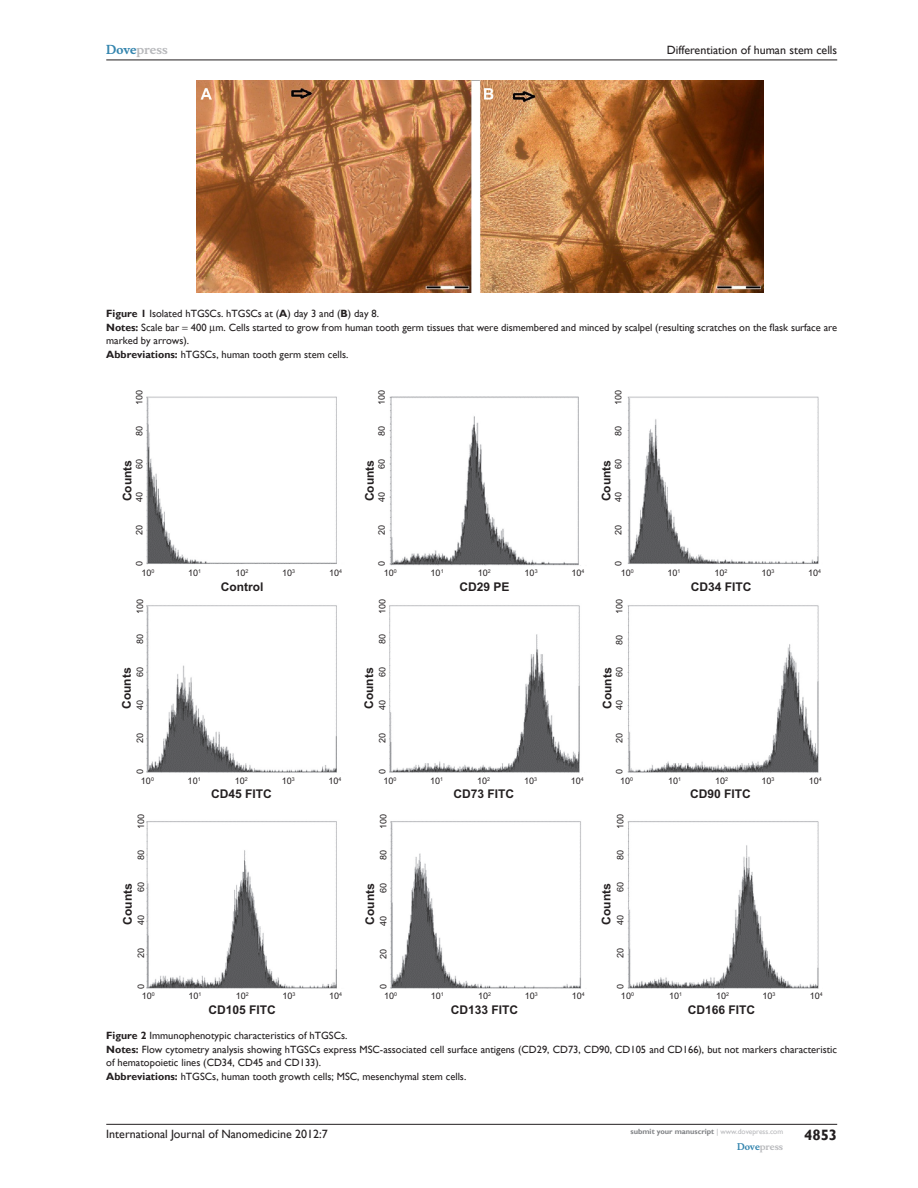
<style>
.page{position:relative;width:918px;height:1188px;background:#fff}
.page>*{position:absolute;margin:0;border:0;box-sizing:border-box;transform-origin:0 0}
.t1{font:700 15px "Gill Sans";color:#231f20}
.t2{font:700 12px "Arial";color:#231f20}
.t3{font:12px "Gill Sans";color:#231f20}
.t4{font:700 12px "Musee";color:#b8b9bc}
.FC{font:10.5px/13.5px "Gill Sans";color:#231f20}
.TSNRI{font:10.5px/13.5px "Gill Sans";letter-spacing:-.005em;color:#231f20}
.t5{font:9px "Arial";color:#231f20}
.t6{font:700 9px "Musee";color:#b8b9bc}
.t7{font:700 7.5px "Gill Sans";color:#808285}
.s1{color:#3485ae}
.s2{font-weight:700}
.s3{font-weight:400;color:#b8b9bc}
</style>
<div class="page">
<img style="left:197px;top:81px;width:566px;height:211px">
<img style="left:147px;top:397px;width:672px;height:591px">
<hr style="left:106px;top:1124px;width:731px;height:1px;background:#231f20">
<hr style="left:106px;top:60px;width:731px;height:1px;background:#231f20">
<p class="t4" style="left:106px;top:43px;width:63px"><span class="s1">Dove</span>press</p>
<p class="t3" style="left:667px;top:43px;width:172px">Differentiation of human stem cells</p>
<p class="FC" style="left:106px;top:307px;width:274px"><span class="s2">Figure 1</span> Isolated hTGSCs. hTGSCs at (<span class="s2">A</span>) day 3 and (<span class="s2">B</span>) day 8.</p>
<p class="TSNRI" style="left:106px;top:321px;width:732px"><span class="s2">Notes:</span> Scale bar 400 m. Cells started to grow from human tooth germ tissues that were dismembered and minced by scalpel (resulting scratches on the flask surface are marked by arrows).</p>
<p class="FC" style="left:106px;top:348px;width:244px"><span class="s2">Abbreviations:</span> hTGSCs, human tooth germ stem cells.</p>
<p class="t5" style="left:134px;top:405px;width:17px;rotate:-90deg">100</p>
<p class="t5" style="left:376px;top:405px;width:17px;rotate:-90deg">100</p>
<p class="t5" style="left:613px;top:405px;width:17px;rotate:-90deg">100</p>
<p class="t5" style="left:134px;top:436px;width:12px;rotate:-90deg">80</p>
<p class="t5" style="left:376px;top:436px;width:12px;rotate:-90deg">80</p>
<p class="t5" style="left:613px;top:436px;width:12px;rotate:-90deg">80</p>
<p class="t5" style="left:134px;top:469px;width:12px;rotate:-90deg">60</p>
<p class="t2" style="left:120px;top:501px;width:43px;rotate:-90deg">Counts</p>
<p class="t5" style="left:134px;top:502px;width:12px;rotate:-90deg">40</p>
<p class="t5" style="left:376px;top:469px;width:12px;rotate:-90deg">60</p>
<p class="t2" style="left:363px;top:501px;width:43px;rotate:-90deg">Counts</p>
<p class="t5" style="left:376px;top:502px;width:12px;rotate:-90deg">40</p>
<p class="t5" style="left:613px;top:469px;width:12px;rotate:-90deg">60</p>
<p class="t2" style="left:599px;top:501px;width:43px;rotate:-90deg">Counts</p>
<p class="t5" style="left:613px;top:502px;width:12px;rotate:-90deg">40</p>
<p class="t5" style="left:134px;top:535px;width:12px;rotate:-90deg">20</p>
<p class="t5" style="left:376px;top:535px;width:12px;rotate:-90deg">20</p>
<p class="t5" style="left:613px;top:535px;width:12px;rotate:-90deg">20</p>
<p class="t5" style="left:134px;top:566px;width:7px;rotate:-90deg">0</p>
<p class="t5" style="left:376px;top:566px;width:7px;rotate:-90deg">0</p>
<p class="t5" style="left:613px;top:566px;width:7px;rotate:-90deg">0</p>
<p class="t5" style="left:142px;top:568px;width:14px">10<sup>0</sup></p>
<p class="t5" style="left:188px;top:568px;width:14px">10<sup>1</sup></p>
<p class="t5" style="left:236px;top:568px;width:14px">10<sup>2</sup></p>
<p class="t2" style="left:221px;top:579px;width:44px">Control</p>
<p class="t5" style="left:282px;top:568px;width:14px">10<sup>3</sup></p>
<p class="t5" style="left:329px;top:568px;width:14px">10<sup>4</sup></p>
<p class="t5" style="left:384px;top:568px;width:14px">10<sup>0</sup></p>
<p class="t5" style="left:431px;top:568px;width:14px">10<sup>1</sup></p>
<p class="t5" style="left:478px;top:568px;width:14px">10<sup>2</sup></p>
<p class="t2" style="left:459px;top:579px;width:52px">CD29 PE</p>
<p class="t5" style="left:525px;top:568px;width:14px">10<sup>3</sup></p>
<p class="t5" style="left:571px;top:568px;width:14px">10<sup>4</sup></p>
<p class="t5" style="left:621px;top:568px;width:14px">10<sup>0</sup></p>
<p class="t5" style="left:667px;top:568px;width:14px">10<sup>1</sup></p>
<p class="t5" style="left:715px;top:568px;width:14px">10<sup>2</sup></p>
<p class="t2" style="left:691px;top:579px;width:62px">CD34 FITC</p>
<p class="t5" style="left:761px;top:568px;width:14px">10<sup>3</sup></p>
<p class="t5" style="left:808px;top:568px;width:14px">10<sup>4</sup></p>
<p class="t5" style="left:135px;top:614px;width:17px;rotate:-90deg">100</p>
<p class="t5" style="left:377px;top:614px;width:17px;rotate:-90deg">100</p>
<p class="t5" style="left:614px;top:614px;width:17px;rotate:-90deg">100</p>
<p class="t5" style="left:135px;top:644px;width:12px;rotate:-90deg">80</p>
<p class="t5" style="left:377px;top:644px;width:12px;rotate:-90deg">80</p>
<p class="t5" style="left:614px;top:645px;width:11px;rotate:-90deg">80</p>
<p class="t5" style="left:135px;top:677px;width:12px;rotate:-90deg">60</p>
<p class="t2" style="left:120px;top:709px;width:43px;rotate:-90deg">Counts</p>
<p class="t5" style="left:135px;top:710px;width:12px;rotate:-90deg">40</p>
<p class="t5" style="left:377px;top:677px;width:12px;rotate:-90deg">60</p>
<p class="t2" style="left:362px;top:709px;width:43px;rotate:-90deg">Counts</p>
<p class="t5" style="left:377px;top:710px;width:12px;rotate:-90deg">40</p>
<p class="t5" style="left:614px;top:677px;width:12px;rotate:-90deg">60</p>
<p class="t2" style="left:600px;top:709px;width:43px;rotate:-90deg">Counts</p>
<p class="t5" style="left:614px;top:710px;width:12px;rotate:-90deg">40</p>
<p class="t5" style="left:135px;top:743px;width:12px;rotate:-90deg">20</p>
<p class="t5" style="left:377px;top:743px;width:12px;rotate:-90deg">20</p>
<p class="t5" style="left:614px;top:743px;width:12px;rotate:-90deg">20</p>
<p class="t5" style="left:135px;top:774px;width:7px;rotate:-90deg">0</p>
<p class="t5" style="left:377px;top:774px;width:7px;rotate:-90deg">0</p>
<p class="t5" style="left:614px;top:774px;width:7px;rotate:-90deg">0</p>
<p class="t5" style="left:141px;top:775px;width:14px">10<sup>0</sup></p>
<p class="t5" style="left:188px;top:775px;width:14px">10<sup>1</sup></p>
<p class="t5" style="left:235px;top:775px;width:14px">10<sup>2</sup></p>
<p class="t2" style="left:211px;top:787px;width:62px">CD45 FITC</p>
<p class="t5" style="left:282px;top:775px;width:14px">10<sup>3</sup></p>
<p class="t5" style="left:328px;top:775px;width:14px">10<sup>4</sup></p>
<p class="t5" style="left:383px;top:775px;width:14px">10<sup>0</sup></p>
<p class="t5" style="left:430px;top:775px;width:14px">10<sup>1</sup></p>
<p class="t5" style="left:477px;top:775px;width:14px">10<sup>2</sup></p>
<p class="t2" style="left:453px;top:787px;width:62px">CD73 FITC</p>
<p class="t5" style="left:524px;top:775px;width:14px">10<sup>3</sup></p>
<p class="t5" style="left:571px;top:775px;width:14px">10<sup>4</sup></p>
<p class="t5" style="left:620px;top:775px;width:14px">10<sup>0</sup></p>
<p class="t5" style="left:668px;top:775px;width:14px">10<sup>1</sup></p>
<p class="t5" style="left:715px;top:775px;width:14px">10<sup>2</sup></p>
<p class="t2" style="left:690px;top:787px;width:62px">CD90 FITC</p>
<p class="t5" style="left:762px;top:775px;width:14px">10<sup>3</sup></p>
<p class="t5" style="left:809px;top:775px;width:14px">10<sup>4</sup></p>
<p class="t5" style="left:136px;top:829px;width:17px;rotate:-90deg">100</p>
<p class="t5" style="left:378px;top:829px;width:17px;rotate:-90deg">100</p>
<p class="t5" style="left:615px;top:829px;width:17px;rotate:-90deg">100</p>
<p class="t5" style="left:136px;top:860px;width:12px;rotate:-90deg">80</p>
<p class="t5" style="left:378px;top:860px;width:12px;rotate:-90deg">80</p>
<p class="t5" style="left:615px;top:860px;width:11px;rotate:-90deg">80</p>
<p class="t5" style="left:136px;top:892px;width:12px;rotate:-90deg">60</p>
<p class="t2" style="left:120px;top:925px;width:43px;rotate:-90deg">Counts</p>
<p class="t5" style="left:136px;top:925px;width:12px;rotate:-90deg">40</p>
<p class="t5" style="left:378px;top:893px;width:12px;rotate:-90deg">60</p>
<p class="t2" style="left:363px;top:925px;width:43px;rotate:-90deg">Counts</p>
<p class="t5" style="left:378px;top:926px;width:12px;rotate:-90deg">40</p>
<p class="t5" style="left:615px;top:892px;width:12px;rotate:-90deg">60</p>
<p class="t2" style="left:599px;top:925px;width:43px;rotate:-90deg">Counts</p>
<p class="t5" style="left:615px;top:925px;width:12px;rotate:-90deg">40</p>
<p class="t5" style="left:136px;top:958px;width:12px;rotate:-90deg">20</p>
<p class="t5" style="left:378px;top:959px;width:12px;rotate:-90deg">20</p>
<p class="t5" style="left:615px;top:958px;width:12px;rotate:-90deg">20</p>
<p class="t5" style="left:136px;top:989px;width:7px;rotate:-90deg">0</p>
<p class="t5" style="left:378px;top:989px;width:7px;rotate:-90deg">0</p>
<p class="t5" style="left:615px;top:989px;width:7px;rotate:-90deg">0</p>
<p class="t5" style="left:142px;top:991px;width:14px">10<sup>0</sup></p>
<p class="t5" style="left:189px;top:991px;width:14px">10<sup>1</sup></p>
<p class="t5" style="left:236px;top:991px;width:14px">10<sup>2</sup></p>
<p class="t2" style="left:209px;top:1002px;width:69px">CD105 FITC</p>
<p class="t5" style="left:283px;top:991px;width:14px">10<sup>3</sup></p>
<p class="t5" style="left:329px;top:991px;width:14px">10<sup>4</sup></p>
<p class="t5" style="left:384px;top:991px;width:14px">10<sup>0</sup></p>
<p class="t5" style="left:431px;top:991px;width:14px">10<sup>1</sup></p>
<p class="t5" style="left:478px;top:991px;width:14px">10<sup>2</sup></p>
<p class="t2" style="left:451px;top:1002px;width:69px">CD133 FITC</p>
<p class="t5" style="left:525px;top:991px;width:14px">10<sup>3</sup></p>
<p class="t5" style="left:572px;top:991px;width:14px">10<sup>4</sup></p>
<p class="t5" style="left:621px;top:991px;width:14px">10<sup>0</sup></p>
<p class="t5" style="left:669px;top:991px;width:14px">10<sup>1</sup></p>
<p class="t5" style="left:716px;top:991px;width:14px">10<sup>2</sup></p>
<p class="t2" style="left:688px;top:1002px;width:69px">CD166 FITC</p>
<p class="t5" style="left:763px;top:991px;width:14px">10<sup>3</sup></p>
<p class="t5" style="left:810px;top:991px;width:14px">10<sup>4</sup></p>
<p class="FC" style="left:106px;top:1029px;width:243px"><span class="s2">Figure 2</span> Immunophenotypic characteristics of hTGSCs.</p>
<p class="FC" style="left:106px;top:1042px;width:732px"><span class="s2">Notes:</span> Flow cytometry analysis showing hTGSCs express MSC-associated cell surface antigens (CD29, CD73, CD90, CD105 and CD166), but not markers characteristic of hematopoietic lines (CD34, CD45 and CD133).</p>
<p class="FC" style="left:106px;top:1069px;width:362px"><span class="s2">Abbreviations:</span> hTGSCs, human tooth growth cells; MSC, mesenchymal stem cells.</p>
<p class="t3" style="left:106px;top:1127px;width:223px">International Journal of Nanomedicine 2012:7</p>
<p class="t7" style="left:631px;top:1127px;width:154px">submit your manuscript <span class="s3">| www.dovepress.com</span></p>
<p class="t6" style="left:737px;top:1141px;width:48px"><span class="s1">Dove</span>press</p>
<h1 class="t1" style="left:804px;top:1126px;width:35px">4853</h1>
</div>
